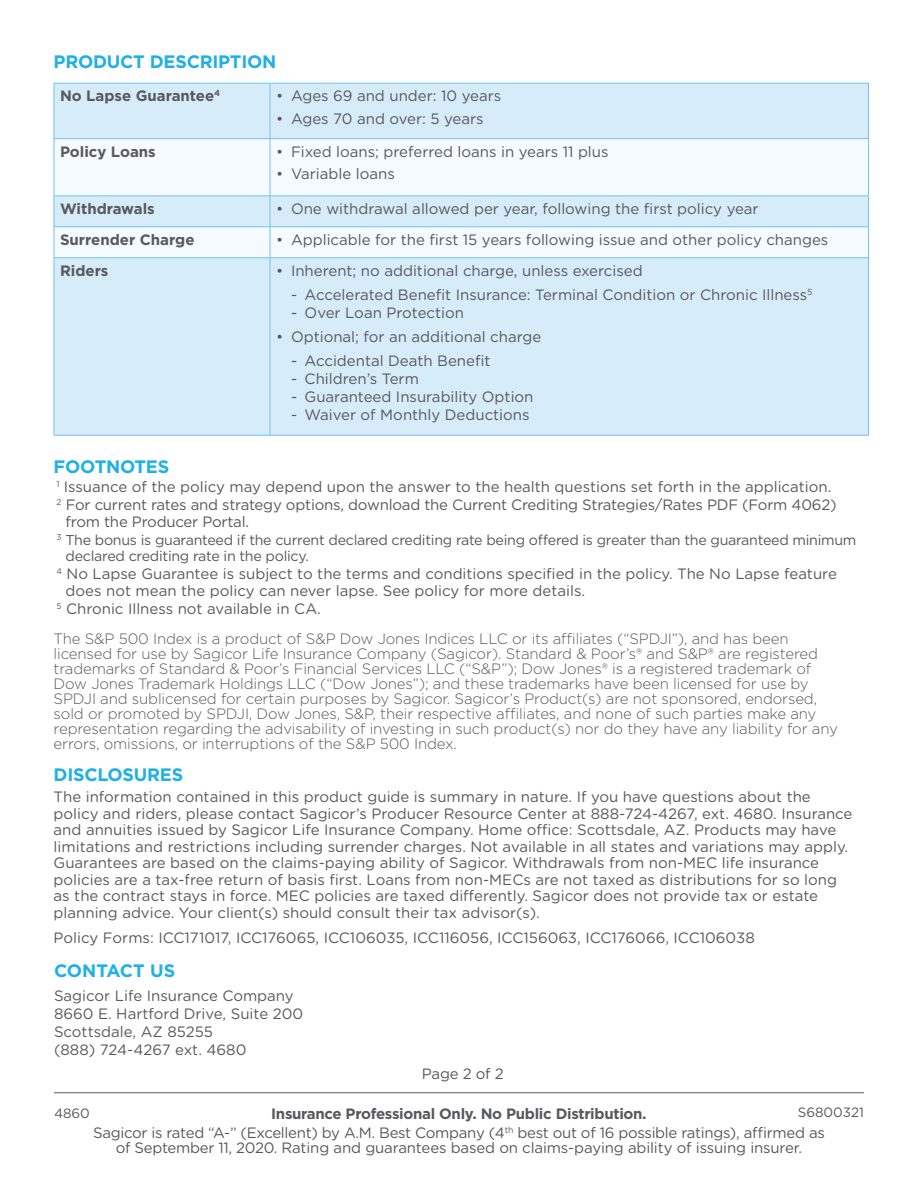
<style>
.page{position:relative;width:918px;height:1188px;background:#fff}
.page>*{position:absolute;margin:0;border:0;box-sizing:border-box;transform-origin:0 0}
.Bulleted_List__10_pt{font:700 18px "Gotham";letter-spacing:-.015em;color:#1fb0e6}
.Bulleted_List_First{font:700 18px "Gotham";letter-spacing:-.015em;color:#1fb0e6}
.TITLE_2{font:700 18px "Gotham";color:#1fb0e6}
.Bulleted_List_First-2{font:15px/16.5px "Gotham Rounded";color:#58595c}
.Bulleted_List__10_pt-2{font:15px/16.5px "Gotham";color:#58595c}
.t1{font:300 15px "Gotham";letter-spacing:-.01em;color:#58595c}
.Bulleted_List__10_pt-3{font:15px/16.5px "Gotham Rounded";color:#58595c}
.Bulleted_List__11_pt{font:15px/15px "Gotham Rounded";letter-spacing:-.02em;color:#58595c;text-align:center}
.Bulleted_List__11_pt-2{font:700 15px "Gotham";letter-spacing:-.015em;color:#58595c}
.Table_Copy{font:15px "Gotham Rounded";color:#58595c}
.Body_text__10_pt{font:15px "Gotham Rounded";color:#58595c}
.TITLE_2-2{font:15px "Gotham Rounded";color:#58595c}
.Bulleted_List__10_pt-4{font:14.25px/16.5px "Gotham";letter-spacing:-.02em;color:#58595c}
.Bulleted_List__11_pt-3{font:13.5px "Gotham Rounded";color:#58595c}
.s1{font-family:"Gotham"}
</style>
<div class="page">
<hr style="left:54px;top:1092px;width:810px;height:1px;background:#58595c">
<div style="left:55px;top:84px;width:813px;height:351px;background:#d6ecf9"></div>
<svg style="left:55px;top:139px;width:813px;height:118px;fill:#f4fafd"></svg>
<hr style="left:54px;top:84px;width:1px;height:54px;background:#71c1ec">
<hr style="left:270px;top:84px;width:1px;height:54px;background:#71c1ec">
<hr style="left:868px;top:84px;width:1px;height:54px;background:#71c1ec">
<hr style="left:54px;top:138px;width:216px;height:1px;background:#71c1ec">
<hr style="left:54px;top:139px;width:1px;height:56px;background:#71c1ec">
<hr style="left:270px;top:138px;width:599px;height:1px;background:#71c1ec">
<hr style="left:270px;top:139px;width:1px;height:56px;background:#71c1ec">
<hr style="left:868px;top:139px;width:1px;height:56px;background:#71c1ec">
<hr style="left:54px;top:195px;width:216px;height:1px;background:#71c1ec">
<hr style="left:54px;top:196px;width:1px;height:30px;background:#71c1ec">
<hr style="left:270px;top:195px;width:599px;height:1px;background:#71c1ec">
<hr style="left:270px;top:196px;width:1px;height:30px;background:#71c1ec">
<hr style="left:868px;top:196px;width:1px;height:30px;background:#71c1ec">
<hr style="left:54px;top:226px;width:216px;height:1px;background:#71c1ec">
<hr style="left:54px;top:227px;width:1px;height:30px;background:#71c1ec">
<hr style="left:270px;top:226px;width:599px;height:1px;background:#71c1ec">
<hr style="left:270px;top:227px;width:1px;height:30px;background:#71c1ec">
<hr style="left:868px;top:227px;width:1px;height:30px;background:#71c1ec">
<hr style="left:54px;top:257px;width:216px;height:1px;background:#71c1ec">
<hr style="left:54px;top:258px;width:1px;height:177px;background:#71c1ec">
<hr style="left:270px;top:257px;width:599px;height:1px;background:#71c1ec">
<hr style="left:270px;top:258px;width:1px;height:177px;background:#71c1ec">
<hr style="left:868px;top:258px;width:1px;height:177px;background:#71c1ec">
<hr style="left:54px;top:435px;width:216px;height:1px;background:#71c1ec">
<hr style="left:270px;top:435px;width:599px;height:1px;background:#71c1ec">
<hr style="left:54px;top:83px;width:216px;height:1px;background:#71c1ec">
<hr style="left:270px;top:83px;width:599px;height:1px;background:#71c1ec">
<p class="Bulleted_List_First" style="left:54px;top:50px;width:224px">PRODUCT DESCRIPTION</p>
<p class="Bulleted_List__11_pt-2" style="left:60px;top:86px;width:162px">No Lapse Guarantee<sup>4</sup></p>
<p class="Bulleted_List__10_pt-2" style="left:276px;top:87px;width:227px">• Ages 69 and under: 10 years</p>
<p class="Bulleted_List__10_pt-2" style="left:276px;top:110px;width:209px">• Ages 70 and over: 5 years</p>
<p class="Bulleted_List__11_pt-2" style="left:60px;top:141px;width:97px">Policy Loans</p>
<p class="Bulleted_List__10_pt-2" style="left:276px;top:143px;width:334px">• Fixed loans; preferred loans in years 11 plus</p>
<p class="Bulleted_List__10_pt-2" style="left:276px;top:165px;width:120px">• Variable loans</p>
<p class="Bulleted_List__11_pt-2" style="left:60px;top:199px;width:96px">Withdrawals</p>
<p class="Bulleted_List__10_pt-2" style="left:276px;top:200px;width:484px">• One withdrawal allowed per year, following the first policy year</p>
<p class="Bulleted_List__11_pt-2" style="left:60px;top:230px;width:136px">Surrender Charge</p>
<p class="Bulleted_List__10_pt-2" style="left:276px;top:231px;width:554px">• Applicable for the first 15 years following issue and other policy changes</p>
<p class="Bulleted_List__11_pt-2" style="left:60px;top:261px;width:50px">Riders</p>
<p class="Bulleted_List__10_pt-2" style="left:276px;top:262px;width:368px">• Inherent; no additional charge, unless exercised</p>
<p class="Bulleted_List__10_pt-2" style="left:291px;top:286px;width:523px">- Accelerated Benefit Insurance: Terminal Condition or Chronic Illness<sup>5</sup></p>
<p class="Bulleted_List__10_pt-2" style="left:291px;top:304px;width:175px">- Over Loan Protection</p>
<p class="Bulleted_List__10_pt-2" style="left:276px;top:328px;width:267px">• Optional; for an additional charge</p>
<p class="Bulleted_List__10_pt-2" style="left:291px;top:352px;width:201px">- Accidental Death Benefit</p>
<p class="Bulleted_List__10_pt-2" style="left:291px;top:370px;width:129px">- Children’s Term</p>
<p class="Bulleted_List__10_pt-2" style="left:291px;top:388px;width:244px">- Guaranteed Insurability Option</p>
<p class="Bulleted_List__10_pt-2" style="left:291px;top:406px;width:240px">- Waiver of Monthly Deductions</p>
<p class="Bulleted_List__10_pt" style="left:54px;top:454px;width:117px">FOOTNOTES</p>
<p class="Bulleted_List__10_pt-2" style="left:57px;top:478px;width:776px"><sup>1</sup> Issuance of the policy may depend upon the answer to the health questions set forth in the application.</p>
<p class="Bulleted_List__10_pt-2" style="left:66px;top:496px;width:773px;text-indent:-9px"><sup>2</sup> For current rates and strategy options, download the Current Crediting Strategies/Rates PDF (Form 4062) from the Producer Portal.</p>
<p class="Bulleted_List__10_pt-4" style="left:66px;top:531px;width:792px;text-indent:-9px"><sup>3</sup> The bonus is guaranteed if the current declared crediting rate being offered is greater than the guaranteed minimum declared crediting rate in the policy.</p>
<p class="Bulleted_List__10_pt-3" style="left:66px;top:565px;width:773px;text-indent:-9px"><sup>4</sup> No Lapse Guarantee is subject to the terms and conditions specified in the policy. The No Lapse feature does not mean the policy can never lapse. See policy for more details<span class="s1">.</span></p>
<p class="Bulleted_List__10_pt-3" style="left:57px;top:599px;width:266px"><sup>5</sup> Chronic Illness not available in CA.</p>
<p class="t1" style="left:54px;top:629px;width:737px">The S&amp;P 500 Index is a product of S&amp;P Dow Jones Indices LLC or its affiliates (“SPDJI”), and has been</p>
<p class="t1" style="left:54px;top:644px;width:766px">licensed for use by Sagicor Life Insurance Company (Sagicor). Standard &amp; Poor’s® and S&amp;P® are registered</p>
<p class="t1" style="left:54px;top:659px;width:759px">trademarks of Standard &amp; Poor’s Financial Services LLC (“S&amp;P”); Dow Jones® is a registered trademark of</p>
<p class="t1" style="left:54px;top:674px;width:756px">Dow Jones Trademark Holdings LLC (“Dow Jones”); and these trademarks have been licensed for use by</p>
<p class="t1" style="left:54px;top:689px;width:765px">SPDJI and sublicensed for certain purposes by Sagicor. Sagicor’s Product(s) are not sponsored, endorsed,</p>
<p class="t1" style="left:54px;top:704px;width:764px">sold or promoted by SPDJI, Dow Jones, S&amp;P, their respective affiliates, and none of such parties make any</p>
<p class="t1" style="left:54px;top:719px;width:786px">representation regarding the advisability of investing in such product(s) nor do they have any liability for any</p>
<p class="t1" style="left:54px;top:734px;width:405px">errors, omissions, or interruptions of the S&amp;P 500 Index.</p>
<p class="Bulleted_List__10_pt" style="left:54px;top:763px;width:131px">DISCLOSURES</p>
<p class="Bulleted_List_First-2" style="left:54px;top:788px;width:800px">The information contained in this product guide is summary in nature. If you have questions about the policy and riders, please contact Sagicor’s Producer Resource Center at 888-724-4267, ext. 4680. Insurance and annuities issued by Sagicor Life Insurance Company. Home office: Scottsdale, AZ. Products may have limitations and restrictions including surrender charges. Not available in all states and variations may apply.<br>Guarantees are based on the claims-paying ability of Sagicor. Withdrawals from non-MEC life insurance policies are a tax-free return of basis first. Loans from non-MECs are not taxed as distributions for so long as the contract stays in force. MEC policies are taxed differently. Sagicor does not provide tax or estate planning advice. Your client(s) should consult their tax advisor(s).</p>
<p class="Table_Copy" style="left:54px;top:928px;width:703px">Policy Forms: ICC171017, ICC176065, ICC106035, ICC116056, ICC156063, ICC176066, ICC106038</p>
<p class="TITLE_2" style="left:54px;top:959px;width:123px">CONTACT US</p>
<p class="TITLE_2-2" style="left:54px;top:985px;width:241px">Sagicor Life Insurance Company</p>
<p class="Body_text__10_pt" style="left:54px;top:1003px;width:251px">8660 E. Hartford Drive, Suite 200</p>
<p class="Body_text__10_pt" style="left:54px;top:1021px;width:161px">Scottsdale, AZ 85255</p>
<p class="Body_text__10_pt" style="left:54px;top:1039px;width:194px">(888) 724-4267 ext. 4680</p>
<p class="Bulleted_List__10_pt-3" style="left:422px;top:1065px;width:83px">Page 2 of 2</p>
<p class="Bulleted_List__11_pt-3" style="left:54px;top:1104px;width:37px">4860</p>
<p class="Bulleted_List__11_pt-3" style="left:798px;top:1103px;width:68px">S6800321</p>
<p class="Bulleted_List__11_pt-2" style="left:271px;top:1104px;width:377px">Insurance Professional Only. No Public Distribution.</p>
<p class="Bulleted_List__11_pt" style="left:93px;top:1125px;width:733px">Sagicor is rated “A-” (Excellent) by A.M. Best Company (4<sup>th</sup> best out of 16 possible ratings), affirmed as of September 11, 2020. Rating and guarantees based on claims-paying ability of issuing insurer.</p>
</div>
